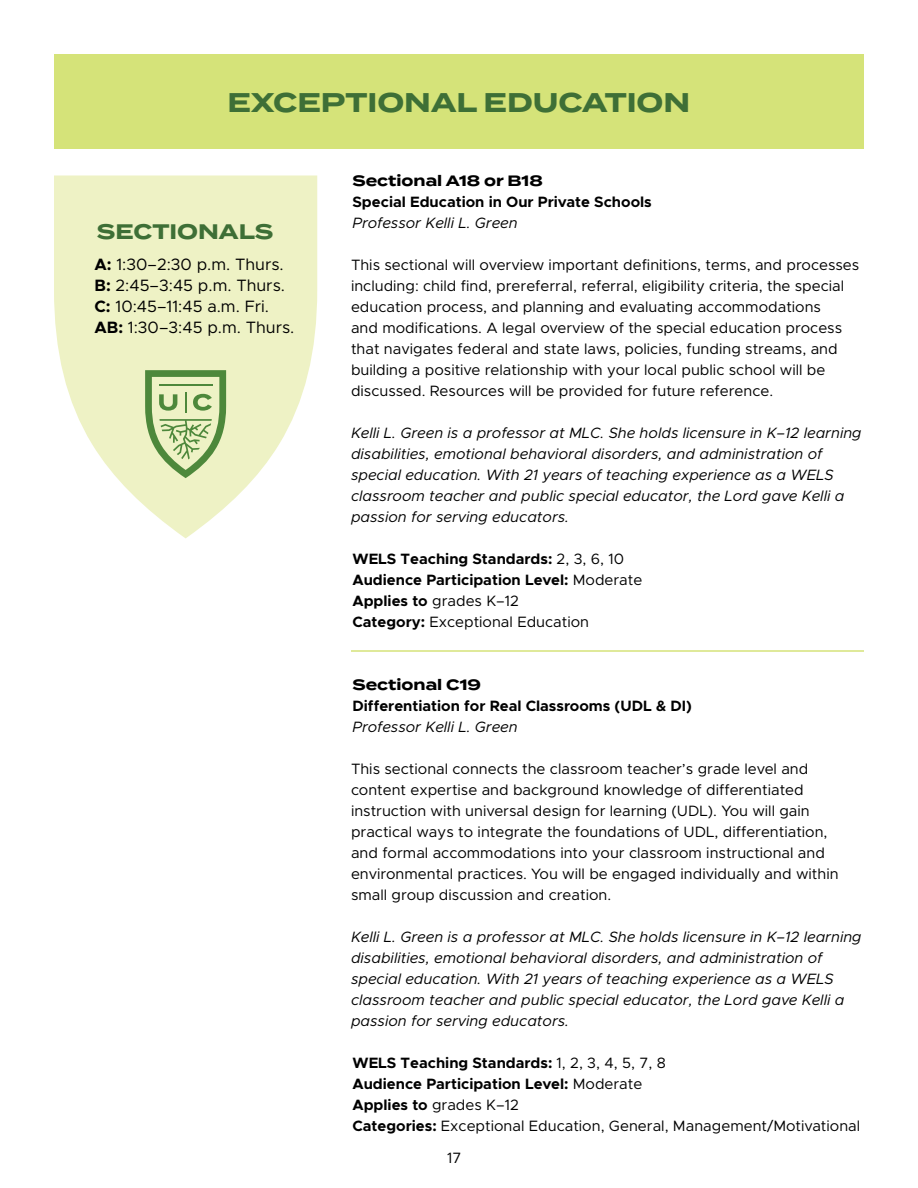
<style>
.page{position:relative;width:918px;height:1188px;background:#fff}
.page>*{position:absolute;margin:0;border:0;box-sizing:border-box;transform-origin:0 0}
.t1{font:700 27px "Termina";color:#3e6f36}
.t2{font:700 21px "Termina";color:#3e6f36}
.t3{font:16.5px/21px "Metropolis";color:#000}
.t4{font:15px/21px "Metropolis";color:#000}
.t5{font:italic 15px/21px "Metropolis";color:#000}
.t6{font:700 15px/21px "Metropolis";color:#000}
.t7{font:700 15px "Termina";color:#000}
.s1{font-weight:700}
.s2{font-weight:400}
</style>
<div class="page">
<div style="left:54px;top:54px;width:810px;height:94px;background:#d5e379"></div>
<hr style="left:351px;top:650px;width:513px;height:2px;background:#d5e379">
<svg style="left:54px;top:176px;width:263px;height:362px;fill:#eef2c5"></svg>
<svg style="left:145px;top:370px;width:81px;height:108px;background:#b6cd95"></svg>
<h1 class="t1" style="left:228px;top:82px;width:464px">EXCEPTIONAL EDUCATION</h1>
<h2 class="t2" style="left:97px;top:216px;width:178px">SECTIONALS</h2>
<p class="t3" style="left:94px;top:254px;width:201px"><span class="s1">A:</span> 1:30–2:30 p.m. Thurs.<br><span class="s1">B:</span> 2:45–3:45 p.m. Thurs.<br><span class="s1">C:</span> 10:45–11:45 a.m. Fri.<br><span class="s1">AB:</span> 1:30–3:45 p.m. Thurs.</p>
<p class="t7" style="left:352px;top:170px;width:192px">Sectional A18 or B18</p>
<p class="t6" style="left:352px;top:191px;width:301px">Special Education in Our Private Schools</p>
<p class="t5" style="left:352px;top:212px;width:167px">Professor Kelli L. Green</p>
<p class="t4" style="left:351px;top:254px;width:510px">This sectional will overview important definitions, terms, and processes including: child find, prereferral, referral, eligibility criteria, the special education process, and planning and evaluating accommodations<br>and modifications. A legal overview of the special education process that navigates federal and state laws, policies, funding streams, and building a positive relationship with your local public school will be discussed. Resources will be provided for future reference.</p>
<p class="t5" style="left:351px;top:422px;width:512px">Kelli L. Green is a professor at MLC. She holds licensure in K–12 learning disabilities, emotional behavioral disorders, and administration of special education. With 21 years of teaching experience as a WELS classroom teacher and public special educator, the Lord gave Kelli a passion for serving educators.</p>
<p class="t6" style="left:352px;top:548px;width:291px">WELS Teaching Standards: <span class="s2">2, 3, 6, 10<br></span>Audience Participation Level: <span class="s2">Moderate </span>Applies to <span class="s2">grades K–12<br></span>Category: <span class="s2">Exceptional Education</span></p>
<p class="t7" style="left:352px;top:674px;width:130px">Sectional C19</p>
<p class="t6" style="left:352px;top:695px;width:341px">Differentiation for Real Classrooms (UDL &amp; DI)</p>
<p class="t5" style="left:352px;top:716px;width:167px">Professor Kelli L. Green</p>
<p class="t4" style="left:351px;top:758px;width:489px">This sectional connects the classroom teacher’s grade level and content expertise and background knowledge of differentiated instruction with universal design for learning (UDL). You will gain practical ways to integrate the foundations of UDL, differentiation, and formal accommodations into your classroom instructional and environmental practices. You will be engaged individually and within small group discussion and creation.</p>
<p class="t5" style="left:351px;top:926px;width:512px">Kelli L. Green is a professor at MLC. She holds licensure in K–12 learning disabilities, emotional behavioral disorders, and administration of special education. With 21 years of teaching experience as a WELS classroom teacher and public special educator, the Lord gave Kelli a passion for serving educators.</p>
<p class="t4" style="left:352px;top:1052px;width:509px"><span class="s1">WELS Teaching Standards:</span> 1, 2, 3, 4, 5, 7, 8<br><span class="s1">Audience Participation Level:</span> Moderate<br><span class="s1">Applies to</span> grades K–12<br><span class="s1">Categories:</span> Exceptional Education, General, Management/Motivational</p>
<p class="t4" style="left:447px;top:1147px;width:16px">17</p>
</div>
